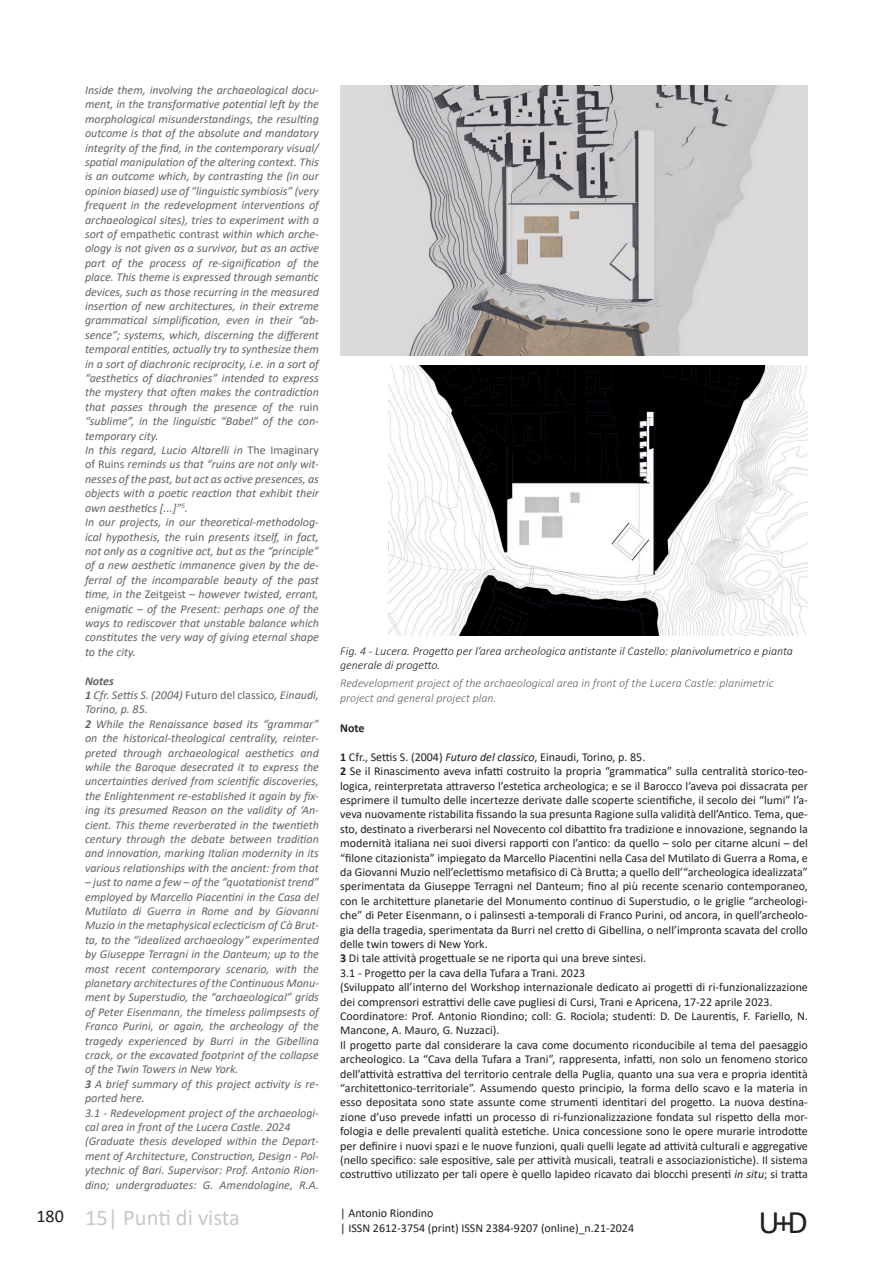
<style>
.page{position:relative;width:893px;height:1263px;background:#fff}
.page>*{position:absolute;margin:0;border:0;box-sizing:border-box;transform-origin:0 0}
.t1{font:33px "Calibri";color:#231f20}
.t2{font:22.5px "Calibri";color:#c7c8ca}
.t3{font:18px "Calibri";color:#231f20}
.t4{font:italic 12px/14.4px "Calibri";color:#636366}
.t5{font:12px/14.4px "Calibri";color:#231f20}
.t6{font:italic 300 12px/14.4px "Calibri";color:#636366}
.t7{font:italic 300 12px/14.4px "Calibri";color:#231f20}
.t8{font:700 12px "Calibri";color:#231f20}
.s1{font-style:normal}
.s2{font-weight:700}
.s3{font-style:italic}
</style>
<div class="page">
<img style="left:389px;top:366px;width:419px;height:269px">
<img style="left:340px;top:85px;width:468px;height:270px">
<p class="t4" style="left:85px;top:82px;width:235px">Inside them, involving the archaeological docu&shy;ment, in the transformative potential left by the morphological misunderstandings, the resulting outcome is that of the absolute and mandatory integrity of the find, in the contemporary visual/ spatial manipulation of the altering context. This is an outcome which, by contrasting the (in our opinion biased) use of “linguistic symbiosis” (very frequent in the redevelopment interventions of archaeological sites), tries to experiment with a sort of <span class="s1">empathetic contrast</span> within which arche&shy;ology is not given as a survivor, but as an active part of the process of re-signification of the place. This theme is expressed through semantic devices, such as those recurring in the measured insertion of new architectures, in their extreme grammatical simplification, even in their “ab&shy;sence”; systems, which, discerning the different temporal entities, actually try to synthesize them in a sort of diachronic reciprocity, i.e. in a sort of “aesthetics of diachronies” intended to express the mystery that often makes the contradiction that passes through the presence of the <span class="s1">ruin </span>“sublime”, in the linguistic “Babel” of the con&shy;temporary city.<br>In this regard, Lucio Altarelli in <span class="s1">The Imaginary of Ruins</span> reminds us that “ruins are not only wit&shy;nesses of the past, but act as active presences, as objects with a poetic reaction that exhibit their own aesthetics [...]”<sup>5</sup>.<br>In our projects, in our theoretical-methodolog&shy;ical hypothesis, the <span class="s1">ruin</span> presents itself, in fact, not only as a cognitive act, but as the “principle” of a new aesthetic immanence given by the de&shy;ferral of the incomparable beauty of the past time, in the <span class="s1">Zeitgeist</span> – however twisted, errant, enigmatic – of the Present: perhaps one of the ways to rediscover that unstable balance which constitutes the very way of giving eternal shape to the city.</p>
<p class="t4" style="left:85px;top:673px;width:235px"><span class="s2">Notes<br>1</span> Cfr. Settis S. (2004) <span class="s1">Futuro del classico</span>, Einaudi, Torino, p. 85.<br><span class="s2">2</span> While the Renaissance based its “grammar” on the historical-theological centrality, reinter&shy;preted through archaeological aesthetics and while the Baroque desecrated it to express the uncertainties derived from scientific discoveries, the Enlightenment re-established it again by fix&shy;ing its presumed Reason on the validity of ‘An&shy;cient. This theme reverberated in the twentieth century through the debate between tradition and innovation, marking Italian modernity in its various relationships with the ancient: from that</p>
<p class="t4" style="left:85px;top:874px;width:235px">– just to name a few – of the “quotationist trend” employed by Marcello Piacentini in the Casa del Mutilato di Guerra in Rome and by Giovanni Muzio in the metaphysical eclecticism of Cà Brut&shy;ta, to the “idealized archaeology” experimented by Giuseppe Terragni in the Danteum; up to the most recent contemporary scenario, with the planetary architectures of the Continuous Monu&shy;ment by Superstudio, the “archaeological” grids of Peter Eisenmann, the timeless palimpsests of Franco Purini, or again, the archeology of the tragedy experienced by Burri in the Gibellina crack, or the excavated footprint of the collapse of the Twin Towers in New York.<br><span class="s2">3</span> A brief summary of this project activity is re&shy;ported here.<br>3.1 - Redevelopment project of the archaeologi&shy;cal area in front of the Lucera Castle. 2024 (Graduate thesis developed within the Depart&shy;ment of Architecture, Construction, Design - Pol&shy;ytechnic of Bari. Supervisor: Prof. Antonio Rion&shy;dino; undergraduates: G. Amendolagine, R.A.</p>
<p class="t7" style="left:340px;top:643px;width:454px">Fig. 4 - Lucera. Progetto per l’area archeologica antistante il Castello: planivolumetrico e pianta generale di progetto.</p>
<p class="t6" style="left:340px;top:676px;width:435px">Redevelopment project of the archaeological area in front of the Lucera Castle: planimetric project and general project plan.</p>
<p class="t8" style="left:340px;top:719px;width:26px">Note</p>
<p class="t5" style="left:340px;top:749px;width:469px"><span class="s2">1</span> Cfr., Settis S. (2004) <span class="s3">Futuro del classico</span>, Einaudi, Torino, p. 85.<br><span class="s2">2</span> Se il Rinascimento aveva infatti costruito la propria “grammatica” sulla centralità storico-teo&shy;logica, reinterpretata attraverso l’estetica archeologica; e se il Barocco l’aveva poi dissacrata per esprimere il tumulto delle incertezze derivate dalle scoperte scientifiche, il secolo dei “lumi” l’a&shy;veva nuovamente ristabilita fissando la sua presunta Ragione sulla validità dell’Antico. Tema, que&shy;sto, destinato a riverberarsi nel Novecento col dibattito fra tradizione e innovazione, segnando la modernità italiana nei suoi diversi rapporti con l’antico: da quello – solo per citarne alcuni – del “filone citazionista” impiegato da Marcello Piacentini nella Casa del Mutilato di Guerra a Roma, e da Giovanni Muzio nell’eclettismo metafisico di Cà Brutta; a quello dell’“archeologica idealizzata” sperimentata da Giuseppe Terragni nel Danteum; fino al più recente scenario contemporaneo, con le architetture planetarie del Monumento continuo di Superstudio, o le griglie “archeologi&shy;che” di Peter Eisenmann, o i palinsesti a-temporali di Franco Purini, od ancora, in quell’archeolo&shy;gia della tragedia, sperimentata da Burri nel cretto di Gibellina, o nell’impronta scavata del crollo delle twin towers di New York.<br><span class="s2">3</span> Di tale attività progettuale se ne riporta qui una breve sintesi.<br>3.1 - Progetto per la cava della Tufara a Trani. 2023<br>(Sviluppato all’interno del Workshop internazionale dedicato ai progetti di ri-funzionalizzazione dei comprensori estrattivi delle cave pugliesi di Cursi, Trani e Apricena, 17-22 aprile 2023.<br>Coordinatore: Prof. Antonio Riondino; coll: G. Rociola; studenti: D. De Laurentis, F. Fariello, N.<br>Mancone, A. Mauro, G. Nuzzaci).<br>Il progetto parte dal considerare la cava come documento riconducibile al tema del paesaggio archeologico. La “Cava della Tufara a Trani”, rappresenta, infatti, non solo un fenomeno storico dell’attività estrattiva del territorio centrale della Puglia, quanto una sua vera e propria identità “architettonico-territoriale”. Assumendo questo principio, la forma dello scavo e la materia in esso depositata sono state assunte come strumenti identitari del progetto. La nuova destina&shy;zione d’uso prevede infatti un processo di ri-funzionalizzazione fondata sul rispetto della mor&shy;fologia e delle prevalenti qualità estetiche. Unica concessione sono le opere murarie introdotte per definire i nuovi spazi e le nuove funzioni, quali quelli legate ad attività culturali e aggregative (nello specifico: sale espositive, sale per attività musicali, teatrali e associazionistiche). Il sistema costruttivo utilizzato per tali opere è quello lapideo ricavato dai blocchi presenti <span class="s3">in situ</span>; si tratta</p>
<h3 class="t3" style="left:36px;top:1203px;width:29px">180</h3>
<p class="t5" style="left:340px;top:1205px;width:95px">| Antonio Riondino</p>
<h2 class="t2" style="left:85px;top:1202px;width:156px">15| Punti di vista</h2>
<p class="t5" style="left:340px;top:1220px;width:295px">| ISSN 2612-3754 (print) ISSN 2384-9207 (online)_n.21-2024</p>
<h1 class="t1" style="left:759px;top:1199px;width:51px">U+D</h1>
</div>
